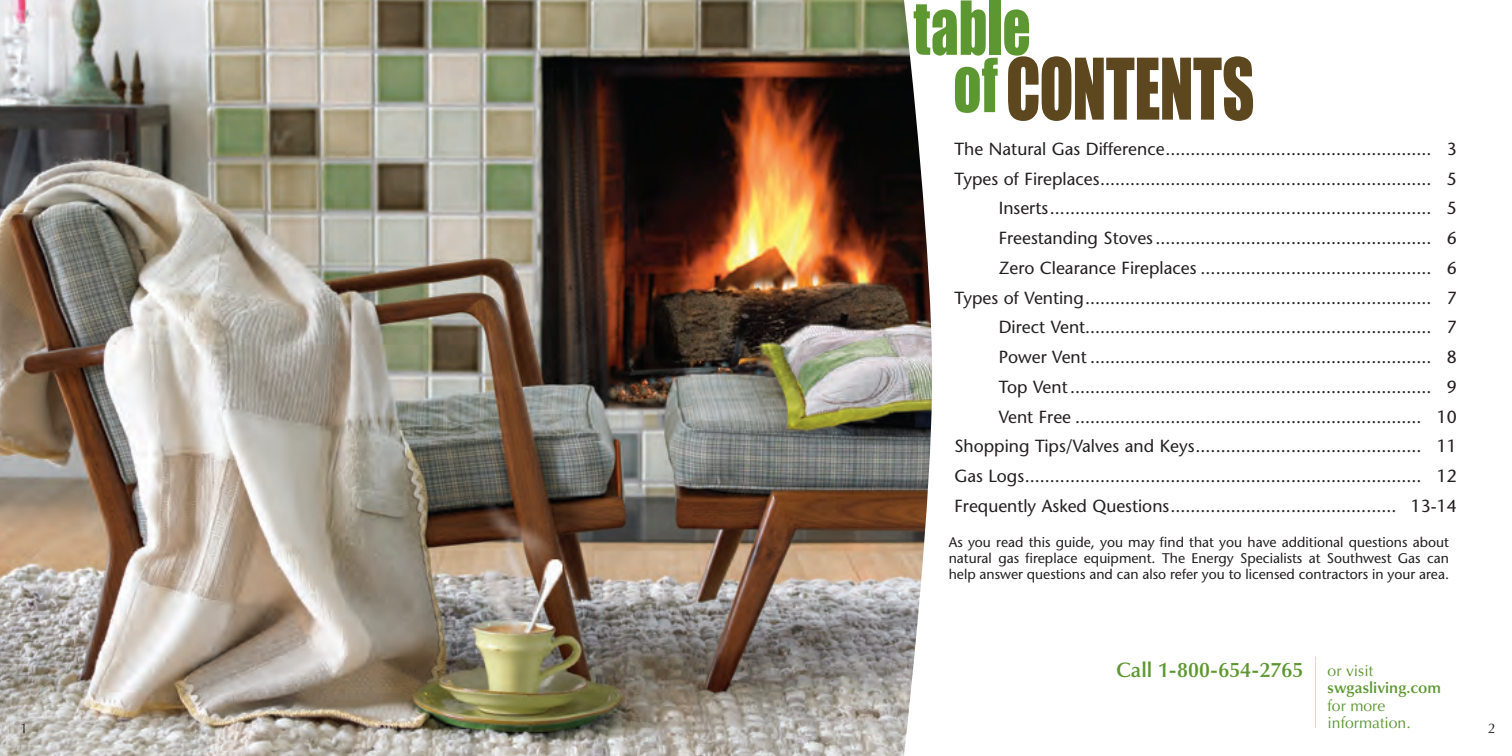
<style>
.page{position:relative;width:1512px;height:756px;background:#fff}
.page>*{position:absolute;margin:0;border:0;box-sizing:border-box;transform-origin:0 0}
.t1{font:78.4px "Impact";letter-spacing:-.01em;color:#5c471e;scale:.8 1}
.t2{font:68.77px "Impact";color:#5c9731;scale:.8 1}
.t3{font:600 21px "Optima";color:#5c9731}
.Plain_Text{font:17.5px "Stone Sans";color:#231f20}
.t4{font:600 15.75px/17.5px "Optima";color:#5c9731}
.t5{font:15.75px "Optima";color:#5c9731}
.t6{font:14px/15.8px "Stone Sans";color:#231f20;text-align:justify}
.t7{font:14px "Optima";color:#231f20}
.s1{font-weight:400}
</style>
<div class="page">
<img style="left:0;top:0;width:932px;height:756px">
<hr style="left:1315px;top:656px;width:1px;height:72px;background:#fed378">
<p class="t2" style="left:914px;top:-15px;width:148px">table</p>
<p class="t2" style="left:953px;top:43px;width:57px">of</p>
<p class="t1" style="left:1006px;top:41px;width:312px">CONTENTS</p>
<p class="Plain_Text" style="left:955px;top:138px;width:504px">The Natural Gas Difference..................................................... 3</p>
<p class="Plain_Text" style="left:955px;top:168px;width:504px">Types of Fireplaces.................................................................. 5</p>
<p class="Plain_Text" style="left:999px;top:198px;width:460px">Inserts............................................................................ 5</p>
<p class="Plain_Text" style="left:999px;top:228px;width:460px">Freestanding Stoves....................................................... 6</p>
<p class="Plain_Text" style="left:999px;top:257px;width:460px">Zero Clearance Fireplaces .............................................. 6</p>
<p class="Plain_Text" style="left:955px;top:287px;width:504px">Types of Venting..................................................................... 7</p>
<p class="Plain_Text" style="left:999px;top:317px;width:460px">Direct Vent..................................................................... 7</p>
<p class="Plain_Text" style="left:999px;top:347px;width:460px">Power Vent .................................................................... 8</p>
<p class="Plain_Text" style="left:999px;top:376px;width:460px">Top Vent........................................................................ 9</p>
<p class="Plain_Text" style="left:999px;top:406px;width:460px">Vent Free ..................................................................... 10</p>
<p class="Plain_Text" style="left:955px;top:436px;width:504px">Shopping Tips/Valves and Keys............................................. 11</p>
<p class="Plain_Text" style="left:955px;top:466px;width:504px">Gas Logs............................................................................... 12</p>
<p class="Plain_Text" style="left:955px;top:495px;width:504px">Frequently Asked Questions............................................. 13-14</p>
<p class="t6" style="left:949px;top:535px;width:502px">As you read this guide, you may find that you have additional questions about natural gas fireplace equipment. The Energy Specialists at Southwest Gas can help answer questions and can also refer you to licensed contractors in your area.</p>
<p class="t3" style="left:1116px;top:658px;width:189px">Call 1-800-654-2765</p>
<p class="t5" style="left:1328px;top:661px;width:47px">or visit</p>
<p class="t4" style="left:1328px;top:680px;width:115px">swgasliving.com <span class="s1">for more</span></p>
<p class="t5" style="left:1328px;top:714px;width:85px">information.</p>
<p class="t7" style="left:20px;top:721px;width:9px">1</p>
<p class="t7" style="left:1488px;top:721px;width:9px">2</p>
</div>
